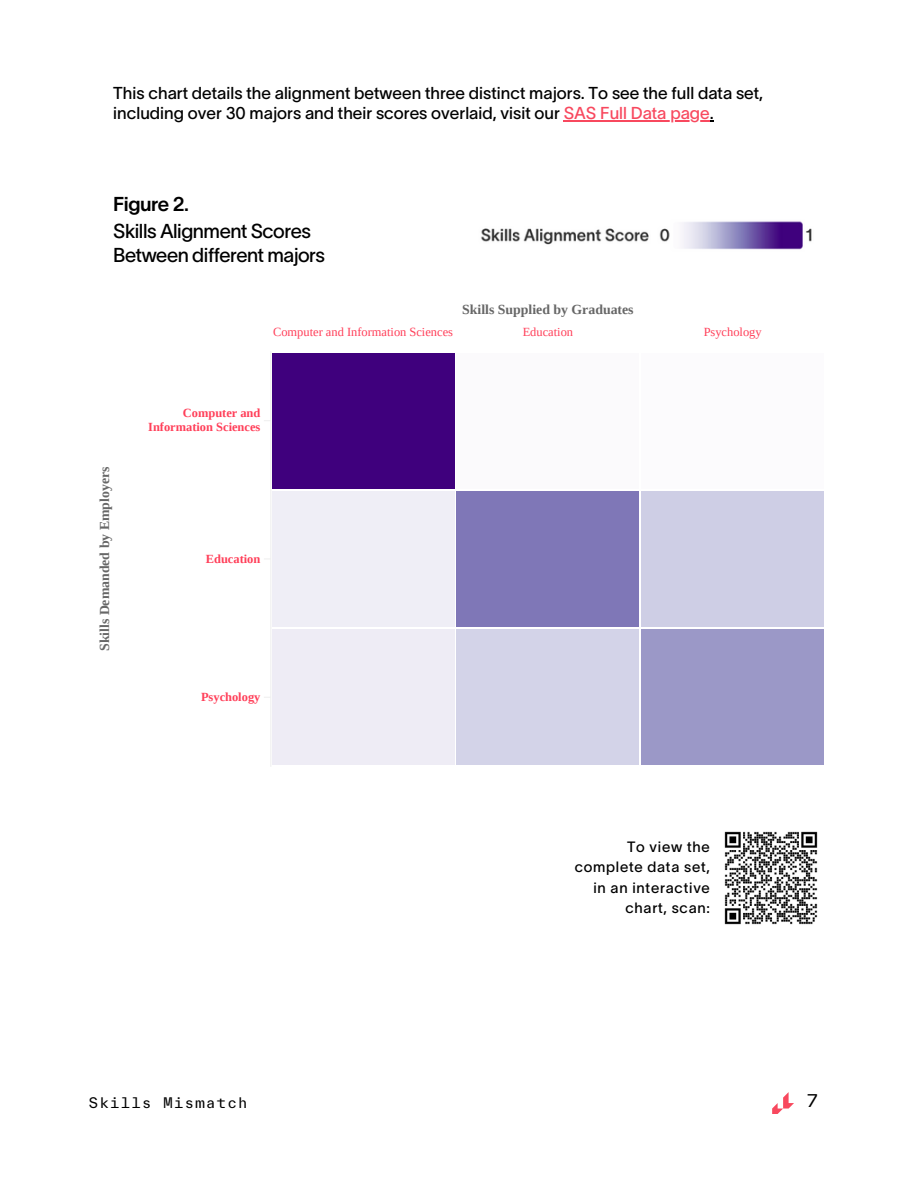
<style>
.page{position:relative;width:918px;height:1188px;background:#fff}
.page>*{position:absolute;margin:0;border:0;box-sizing:border-box;transform-origin:0 0}
.t1{font:19.8px "TWK Lausanne 400";letter-spacing:-.025em;color:#000}
.t2{font:19.8px "TWK Lausanne 600";letter-spacing:-.025em;color:#000}
.t3{font:16.95px/20.1px "TWK Lausanne 400";color:#000}
.t4{font:16.95px "TWK Everett Mono";color:#000}
.t5{font:14.7px/20.2px "TWK Lausanne 400";letter-spacing:.05em;color:#000;text-align:right}
.t6{font:14.1px "TWK Everett Mono";letter-spacing:.055em;color:#000}
.t7{font:700 13.8px "Liberation Serif";color:#676767}
.t8{font:12.45px "Liberation Serif";color:#ff3f59}
.t9{font:700 12.45px/13.6px "Liberation Serif";color:#ff3f59;text-align:right}
.s1{color:#f8485e}
</style>
<div class="page">
<svg style="left:772px;top:1092px;width:22px;height:22px"></svg>
<hr style="left:270px;top:352px;width:1px;height:414px;background:#eee">
<div style="left:272px;top:353px;width:182px;height:136px;background:#3f007d"></div>
<div style="left:272px;top:491px;width:182px;height:136px;background:#efeef6"></div>
<div style="left:272px;top:629px;width:182px;height:136px;background:#eeecf5"></div>
<div style="left:457px;top:353px;width:182px;height:136px;background:#fbfafc"></div>
<div style="left:457px;top:491px;width:182px;height:136px;background:#7f77b7"></div>
<div style="left:457px;top:629px;width:182px;height:136px;background:#d3d3e8"></div>
<div style="left:642px;top:353px;width:182px;height:136px;background:#fcfbfd"></div>
<div style="left:642px;top:491px;width:182px;height:136px;background:#cecee5"></div>
<div style="left:642px;top:629px;width:182px;height:136px;background:#9b98c7"></div>
<img style="left:481px;top:221px;width:331px;height:29px">
<img style="left:724px;top:831px;width:94px;height:94px">
<hr style="left:564px;top:120px;width:146px;height:1px;background:#f8485e">
<p class="t3" style="left:113px;top:83px;width:651px">This chart details the alignment between three distinct majors. To see the full data set, including over 30 majors and their scores overlaid, visit our <span class="s1">SAS Full Data page</span>.</p>
<p class="t2" style="left:113px;top:193px;width:77px">Figure 2.</p>
<p class="t1" style="left:113px;top:220px;width:199px">Skills Alignment Scores</p>
<p class="t1" style="left:113px;top:244px;width:213px">Between different majors</p>
<p class="t7" style="left:462px;top:302px;width:173px">Skills Supplied by Graduates</p>
<p class="t7" style="left:97px;top:651px;width:186px;rotate:-90deg">Skills Demanded by Employers</p>
<p class="t8" style="left:273px;top:325px;width:181px">Computer and Information Sciences</p>
<p class="t8" style="left:523px;top:325px;width:52px">Education</p>
<p class="t8" style="left:704px;top:325px;width:60px">Psychology</p>
<p class="t9" style="left:148px;top:406px;width:114px">Computer and<br>Information Sciences</p>
<p class="t9" style="left:206px;top:552px;width:56px">Education</p>
<p class="t9" style="left:201px;top:690px;width:61px">Psychology</p>
<p class="t5" style="left:575px;top:837px;width:137px">To view the complete data set, in an interactive chart, scan:</p>
<p class="t6" style="left:88px;top:1094px;width:161px">Skills Mismatch</p>
<p class="t4" style="left:806px;top:1090px;width:13px">7</p>
</div>
